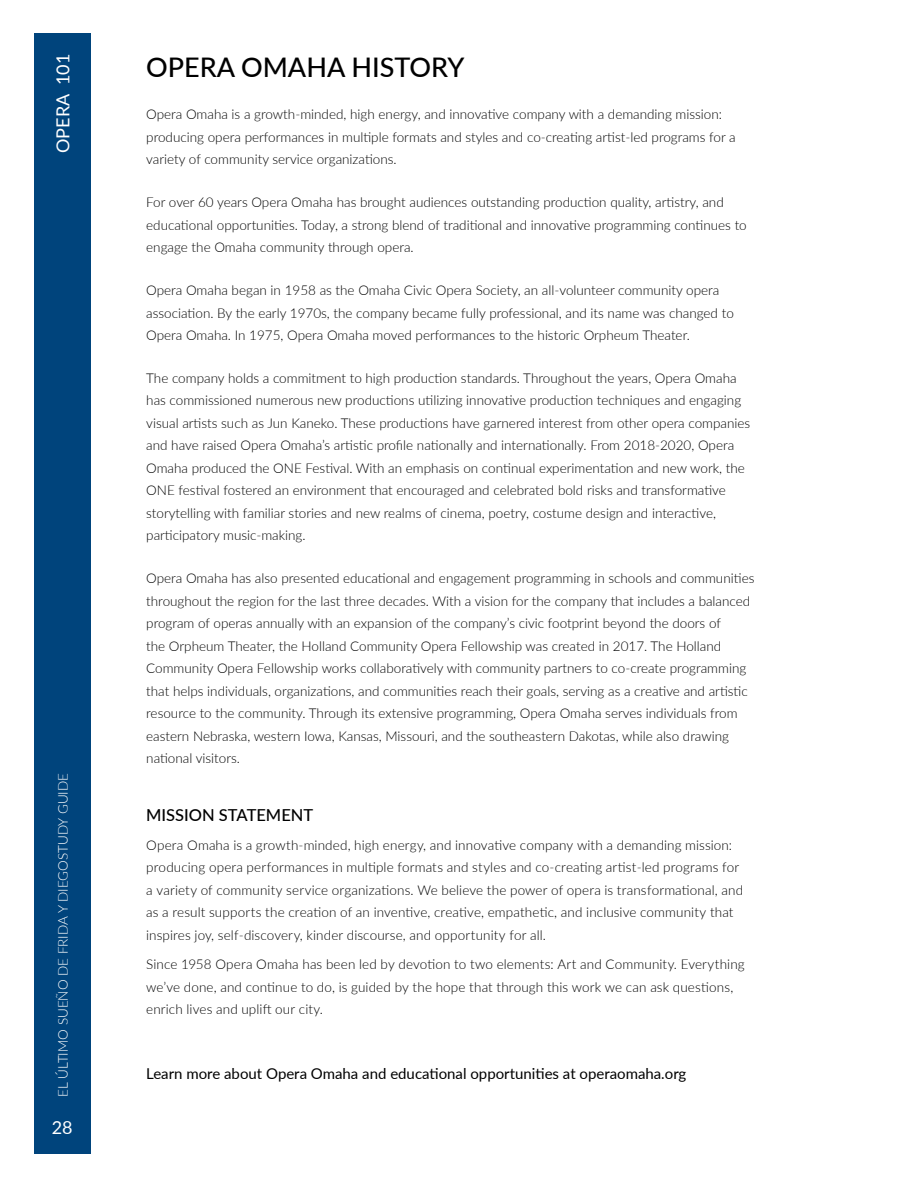
<style>
.page{position:relative;width:918px;height:1188px;background:#fff}
.page>*{position:absolute;margin:0;border:0;box-sizing:border-box;transform-origin:0 0}
.t1{font:500 27px "Lato";color:#000}
.t2{font:18px "Lato";color:#fff}
.t3{font:500 16.5px "Lato";color:#000}
.t4{font:15px "Lato";color:#000}
.t5{font:300 13.5px/22.5px "Lato";color:#000}
.t6{font:300 13.5px "Lato";color:#fff}
</style>
<div class="page">
<div style="left:34px;top:34px;width:57px;height:1120px;background:#00447c"></div>
<h2 class="t2" style="left:50px;top:153px;width:101px;rotate:-90deg">OPERA 101</h2>
<p class="t6" style="left:53px;top:1097px;width:325px;rotate:-90deg">EL ÚLTIMO SUEÑO DE FRIDA Y DIEGOSTUDY GUIDE</p>
<h2 class="t2" style="left:52px;top:1115px;width:22px">28</h2>
<h1 class="t1" style="left:146px;top:47px;width:320px">OPERA OMAHA HISTORY</h1>
<p class="t5" style="left:146px;top:103px;width:591px">Opera Omaha is a growth-minded, high energy, and innovative company with a demanding mission: producing opera performances in multiple formats and styles and co-creating artist-led programs for a variety of community service organizations.</p>
<p class="t5" style="left:146px;top:191px;width:602px">For over 60 years Opera Omaha has brought audiences outstanding production quality, artistry, and educational opportunities. Today, a strong blend of traditional and innovative programming continues to engage the Omaha community through opera.</p>
<p class="t5" style="left:146px;top:278px;width:589px">Opera Omaha began in 1958 as the Omaha Civic Opera Society, an all-volunteer community opera association. By the early 1970s, the company became fully professional, and its name was changed to<br>Opera Omaha. In 1975, Opera Omaha moved performances to the historic Orpheum Theater.</p>
<p class="t5" style="left:146px;top:366px;width:606px">The company holds a commitment to high production standards. Throughout the years, Opera Omaha has commissioned numerous new productions utilizing innovative production techniques and engaging visual artists such as Jun Kaneko. These productions have garnered interest from other opera companies and have raised Opera Omaha’s artistic profile nationally and internationally. From 2018-2020, Opera Omaha produced the ONE Festival. With an emphasis on continual experimentation and new work, the ONE festival fostered an environment that encouraged and celebrated bold risks and transformative storytelling with familiar stories and new realms of cinema, poetry, costume design and interactive, participatory music-making.</p>
<p class="t5" style="left:146px;top:566px;width:610px">Opera Omaha has also presented educational and engagement programming in schools and communities throughout the region for the last three decades. With a vision for the company that includes a balanced program of operas annually with an expansion of the company’s civic footprint beyond the doors of<br>the Orpheum Theater, the Holland Community Opera Fellowship was created in 2017. The Holland Community Opera Fellowship works collaboratively with community partners to co-create programming that helps individuals, organizations, and communities reach their goals, serving as a creative and artistic resource to the community. Through its extensive programming, Opera Omaha serves individuals from eastern Nebraska, western Iowa, Kansas, Missouri, and the southeastern Dakotas, while also drawing national visitors.</p>
<p class="t3" style="left:146px;top:803px;width:169px">MISSION STATEMENT</p>
<p class="t5" style="left:146px;top:833px;width:598px">Opera Omaha is a growth-minded, high energy, and innovative company with a demanding mission: producing opera performances in multiple formats and styles and co-creating artist-led programs for a variety of community service organizations. We believe the power of opera is transformational, and as a result supports the creation of an inventive, creative, empathetic, and inclusive community that inspires joy, self-discovery, kinder discourse, and opportunity for all.</p>
<p class="t5" style="left:146px;top:953px;width:600px">Since 1958 Opera Omaha has been led by devotion to two elements: Art and Community. Everything we’ve done, and continue to do, is guided by the hope that through this work we can ask questions, enrich lives and uplift our city.</p>
<p class="t4" style="left:146px;top:1063px;width:542px">Learn more about Opera Omaha and educational opportunities at operaomaha.org</p>
</div>
